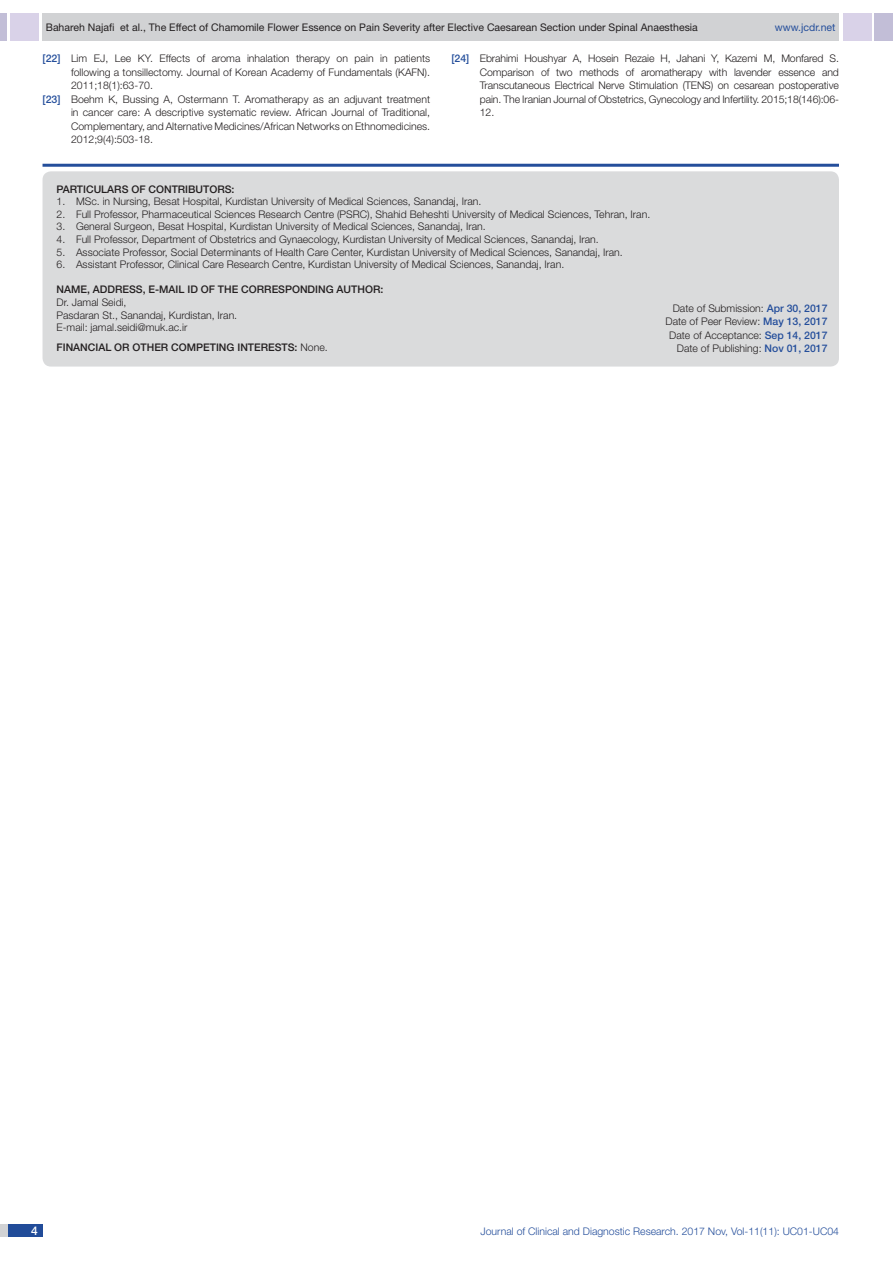
<style>
.page{position:relative;width:893px;height:1263px;background:#fff}
.page>*{position:absolute;margin:0;border:0;box-sizing:border-box;transform-origin:0 0}
.t1{font:500 12px "Helvetica Neue";color:#fff}
.Partic_Contri_Txt{font:300 10.5px/13.5px "Helvetica Neue";color:#231f20;text-align:justify}
.t2{font:10.5px "Helvetica Neue";color:#231f20}
.Partic_Contri_Head{font:500 10.5px "Helvetica Neue";color:#231f20}
.t3{font:300 10.5px "Helvetica Neue";color:#244e9b}
.t4{font:10.5px "Helvetica Neue";color:#244e9b}
.Partic_Contri_Head-2{font:300 10.5px "Helvetica Neue";color:#231f20}
.s1{font-weight:500;color:#244e9b}
.s2{font-weight:500}
</style>
<div class="page">
<div style="left:0;top:13px;width:7px;height:28px;background:#c2bed7"></div>
<div style="left:10px;top:13px;width:29px;height:28px;background:#d9d2e8"></div>
<div style="left:43px;top:13px;width:796px;height:28px;background:#d1d2d4"></div>
<div style="left:875px;top:13px;width:18px;height:28px;background:#c2bed7"></div>
<div style="left:843px;top:13px;width:29px;height:28px;background:#d9d2e8"></div>
<div style="left:0;top:1224px;width:43px;height:13px;background:#d1d2d4"></div>
<div style="left:8px;top:1224px;width:35px;height:13px;background:#214c99"></div>
<hr style="left:43px;top:164px;width:796px;height:3px;background:#244e9b">
<div style="left:43px;top:171px;width:796px;height:196px;background:#dadbdc;border-radius:9px"></div>
<p class="t2" style="left:46px;top:21px;width:654px">Bahareh Najafi et al., The Effect of Chamomile Flower Essence on Pain Severity after Elective Caesarean Section under Spinal Anaesthesia</p>
<p class="t4" style="left:775px;top:21px;width:62px">www.jcdr.net</p>
<p class="Partic_Contri_Txt" style="left:480px;top:52px;width:361px;text-indent:-28px"><span class="s1">[24]</span> Ebrahimi Houshyar A, Hosein Rezaie H, Jahani Y, Kazemi M, Monfared S.<br>Comparison of two methods of aromatherapy with lavender essence and Transcutaneous Electrical Nerve Stimulation (TENS) on cesarean postoperative pain. The Iranian Journal of Obstetrics, Gynecology and Infertility. 2015;18(146):06- 12.</p>
<p class="Partic_Contri_Txt" style="left:43px;top:52px;width:389px"><span class="s1">[22]</span> Lim EJ, Lee KY. Effects of aroma inhalation therapy on pain in patients</p>
<p class="Partic_Contri_Txt" style="left:71px;top:65px;width:361px">following a tonsillectomy. Journal of Korean Academy of Fundamentals (KAFN).</p>
<p class="Partic_Contri_Txt" style="left:71px;top:79px;width:83px">2011;18(1):63-70.</p>
<p class="Partic_Contri_Txt" style="left:43px;top:92px;width:389px"><span class="s1">[23]</span> Boehm K, Bussing A, Ostermann T. Aromatherapy as an adjuvant treatment</p>
<p class="Partic_Contri_Txt" style="left:71px;top:106px;width:361px">in cancer care: A descriptive systematic review. African Journal of Traditional,</p>
<p class="Partic_Contri_Txt" style="left:71px;top:119px;width:361px">Complementary, and Alternative Medicines/African Networks on Ethnomedicines.</p>
<p class="Partic_Contri_Txt" style="left:71px;top:133px;width:83px">2012;9(4):503-18.</p>
<p class="Partic_Contri_Head" style="left:57px;top:183px;width:59px">PARTICULARS</p>
<p class="Partic_Contri_Head" style="left:131px;top:183px;width:87px">OF CONTRI BUTORS</p>
<p class="Partic_Contri_Head" style="left:232px;top:183px;width:4px">:</p>
<p class="Partic_Contri_Txt" style="left:57px;top:195px;width:426px">1. MSc. in Nursing, Besat Hospital, Kurdistan University of Medical Sciences, Sanandaj, Iran.</p>
<p class="Partic_Contri_Txt" style="left:57px;top:207px;width:595px">2. Full Professor, Pharmaceutical Sciences Research Centre (PSRC), Shahid Beheshti University of Medical Sciences, Tehran, Iran.</p>
<p class="Partic_Contri_Txt" style="left:57px;top:220px;width:431px">3. General Surgeon, Besat Hospital, Kurdistan University of Medical Sciences, Sanandaj, Iran.</p>
<p class="Partic_Contri_Txt" style="left:57px;top:232px;width:544px">4. Full Professor, Department of Obstetrics and Gynaecology, Kurdistan University of Medical Sciences, Sanandaj, Iran.</p>
<p class="Partic_Contri_Txt" style="left:57px;top:245px;width:568px">5. Associate Professor, Social Determinants of Health Care Center, Kurdistan University of Medical Sciences, Sanandaj, Iran.</p>
<p class="Partic_Contri_Txt" style="left:57px;top:258px;width:509px">6. Assistant Professor, Clinical Care Research Centre, Kurdistan University of Medical Sciences, Sanandaj, Iran.</p>
<p class="Partic_Contri_Head" style="left:57px;top:283px;width:45px">NAME, ADDRESS</p>
<p class="Partic_Contri_Head" style="left:143px;top:283px;width:115px">, E-MAI L ID OF THE CORRES</p>
<p class="Partic_Contri_Head" style="left:285px;top:283px;width:81px">PONDI NG AUTHOR</p>
<p class="Partic_Contri_Head" style="left:380px;top:283px;width:4px">:</p>
<p class="Partic_Contri_Txt" style="left:57px;top:295px;width:72px">Dr. Jamal Seidi,</p>
<p class="Partic_Contri_Txt" style="left:57px;top:308px;width:182px">Pasdaran St., Sanandaj, Kurdistan, Iran.</p>
<p class="Partic_Contri_Txt" style="left:57px;top:321px;width:132px">E-mail: jamal.seidi@muk.ac.ir</p>
<p class="Partic_Contri_Head" style="left:57px;top:341px;width:99px">Financ ial OR OTHER</p>
<p class="Partic_Contri_Head" style="left:171px;top:341px;width:91px">COMPETING INTERES</p>
<p class="Partic_Contri_Head-2" style="left:282px;top:341px;width:48px"><span class="s2">TS:</span> None.</p>
<p class="Partic_Contri_Txt" style="left:673px;top:301px;width:156px">Date of Submission: <span class="s1">Apr 30, 2017</span></p>
<p class="Partic_Contri_Txt" style="left:665px;top:315px;width:164px">Date of Peer Review: <span class="s1">May 13, 2017</span></p>
<p class="Partic_Contri_Txt" style="left:669px;top:328px;width:160px">Date of Acceptance: <span class="s1">Sep 14, 2017</span></p>
<p class="Partic_Contri_Txt" style="left:677px;top:342px;width:152px">Date of Publishing: <span class="s1">Nov 01, 2017</span></p>
<p class="t1" style="left:31px;top:1223px;width:8px">4</p>
<p class="t3" style="left:481px;top:1225px;width:360px">Journal of Clinical and Diagnostic Research. 2017 Nov, Vol-11(11): UC01-UC04</p>
</div>
